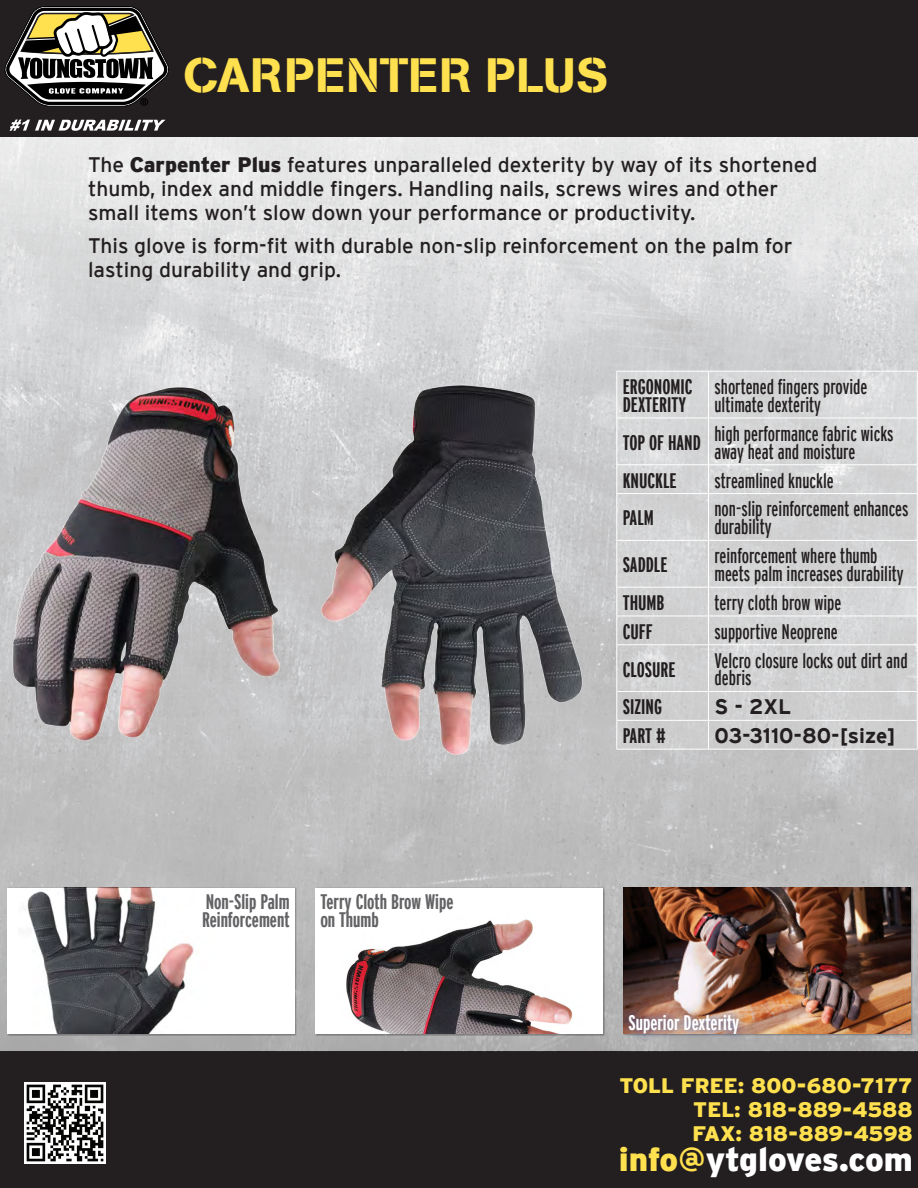
<style>
.page{position:relative;width:918px;height:1188px;background:#fff}
.page>*{position:absolute;margin:0;border:0;box-sizing:border-box;transform-origin:0 0}
.t1{font:48px "AG Book Stencil";letter-spacing:.02em;color:#ffe04e}
.t2{font:900 33px "Interstate";letter-spacing:-.01em;color:#fff}
.t3{font:21px/24px "Interstate";color:#231f20}
.t4{font:extra-condensed 21px/18px "Interstate";color:#231f20}
.t5{font:700 extra-condensed 21px/18px "Interstate";color:#231f20}
.t6{font:900 21px "Interstate";color:#ffe04e}
.t7{font:700 extra-condensed 21px "Interstate";color:#636366}
.t8{font:700 21px "Interstate";color:#231f20}
.t9{font:700 extra-condensed 21px "Interstate";color:#fff}
.s1{font-weight:900}
.s2{color:#ffe04e}
</style>
<div class="page">
<div style="left:0;top:1052px;width:918px;height:136px;background:#231f20"></div>
<img style="left:0;top:136px;width:918px;height:916px">
<div style="left:0;top:0;width:918px;height:136px;background:#231f20"></div>
<svg style="left:10px;top:120px;width:155px;height:11px"></svg>
<svg style="left:4px;top:6px;width:165px;height:101px"></svg>
<div style="left:140px;top:98px;width:8px;height:7px;border:1px solid #000001;border-radius:50%"></div>
<div style="left:617px;top:371px;width:300px;height:378px;background:#d3d4d5;border-radius:7px"></div>
<img style="left:0;top:367px;width:597px;height:422px">
<div style="left:315px;top:887px;width:290px;height:149px;background:#818080"></div>
<div style="left:315px;top:888px;width:288px;height:146px;background:#fff"></div>
<div style="left:7px;top:887px;width:290px;height:149px;background:#231f20;opacity:.35"></div>
<div style="left:7px;top:888px;width:288px;height:146px;background:#fff"></div>
<div style="left:623px;top:887px;width:290px;height:149px;background:#231f20;opacity:.35"></div>
<img style="left:623px;top:888px;width:288px;height:146px">
<div style="left:620px;top:1006px;width:128px;height:37px;background:#253f8e;opacity:.95"></div>
<img style="left:25px;top:1083px;width:81px;height:81px">
<img style="left:25px;top:888px;width:169px;height:146px">
<img style="left:346px;top:919px;width:227px;height:115px">
<hr style="left:617px;top:371px;width:91px;height:1px;background:#fff">
<hr style="left:617px;top:371px;width:1px;height:47px;background:#fff">
<hr style="left:708px;top:371px;width:209px;height:1px;background:#fff">
<hr style="left:708px;top:371px;width:1px;height:47px;background:#fff">
<hr style="left:917px;top:371px;width:1px;height:47px;background:#fff">
<hr style="left:617px;top:418px;width:91px;height:1px;background:#fff">
<hr style="left:617px;top:418px;width:1px;height:47px;background:#fff">
<hr style="left:708px;top:418px;width:209px;height:1px;background:#fff">
<hr style="left:708px;top:418px;width:1px;height:47px;background:#fff">
<hr style="left:917px;top:418px;width:1px;height:47px;background:#fff">
<hr style="left:617px;top:465px;width:91px;height:1px;background:#fff">
<svg style="left:617px;top:465px;width:1px;height:22px"></svg>
<hr style="left:708px;top:465px;width:209px;height:1px;background:#fff">
<svg style="left:708px;top:466px;width:1px;height:27px"></svg>
<svg style="left:917px;top:465px;width:1px;height:28px"></svg>
<hr style="left:617px;top:493px;width:91px;height:1px;background:#fff">
<hr style="left:617px;top:494px;width:1px;height:46px;background:#fff">
<hr style="left:708px;top:493px;width:209px;height:1px;background:#fff">
<hr style="left:708px;top:494px;width:1px;height:46px;background:#fff">
<hr style="left:917px;top:494px;width:1px;height:46px;background:#fff">
<hr style="left:617px;top:540px;width:91px;height:1px;background:#fff">
<hr style="left:617px;top:541px;width:1px;height:46px;background:#fff">
<hr style="left:708px;top:540px;width:209px;height:1px;background:#fff">
<hr style="left:708px;top:541px;width:1px;height:46px;background:#fff">
<hr style="left:917px;top:541px;width:1px;height:46px;background:#fff">
<hr style="left:617px;top:587px;width:91px;height:1px;background:#fff">
<hr style="left:708px;top:587px;width:209px;height:1px;background:#fff">
<hr style="left:617px;top:616px;width:91px;height:1px;background:#fff">
<svg style="left:617px;top:587px;width:1px;height:58px"></svg>
<hr style="left:708px;top:616px;width:209px;height:1px;background:#fff">
<svg style="left:708px;top:588px;width:1px;height:57px"></svg>
<svg style="left:917px;top:587px;width:1px;height:58px"></svg>
<hr style="left:617px;top:645px;width:91px;height:1px;background:#fff">
<hr style="left:617px;top:645px;width:1px;height:46px;background:#fff">
<hr style="left:708px;top:645px;width:209px;height:1px;background:#fff">
<hr style="left:708px;top:645px;width:1px;height:46px;background:#fff">
<hr style="left:917px;top:645px;width:1px;height:46px;background:#fff">
<hr style="left:617px;top:691px;width:91px;height:1px;background:#fff">
<hr style="left:708px;top:691px;width:209px;height:1px;background:#fff">
<hr style="left:617px;top:720px;width:91px;height:1px;background:#fff">
<hr style="left:708px;top:720px;width:209px;height:1px;background:#fff">
<svg style="left:917px;top:692px;width:1px;height:57px"></svg>
<hr style="left:617px;top:749px;width:91px;height:1px;background:#fff">
<hr style="left:708px;top:749px;width:209px;height:1px;background:#fff">
<div style="left:619px;top:693px;width:294px;height:28px;background:#cececf"></div>
<div style="left:619px;top:722px;width:294px;height:27px;background:#cdcdce"></div>
<p class="t1" style="left:183px;top:47px;width:427px">CARPENTER PLUS</p>
<p class="t3" style="left:88px;top:152px;width:731px">The <span class="s1">Carpenter Plus</span> features unparalleled dexterity by way of its shortened thumb, index and middle fingers. Handling nails, screws wires and other small items won’t slow down your performance or productivity.</p>
<p class="t3" style="left:88px;top:233px;width:706px">This glove is form-fit with durable non-slip reinforcement on the palm for lasting durability and grip.</p>
<p class="t7" style="left:206px;top:890px;width:85px">Non-Slip Palm</p>
<p class="t7" style="left:202px;top:908px;width:89px">Reinforcement</p>
<p class="t7" style="left:320px;top:890px;width:135px">Terry Cloth Brow Wipe</p>
<p class="t7" style="left:320px;top:908px;width:60px">on Thumb</p>
<p class="t5" style="left:623px;top:378px;width:71px">ERGONOMIC<br>DEXTERITY</p>
<p class="t4" style="left:714px;top:377px;width:154px">shortened fingers provide ultimate dexterity</p>
<p class="t5" style="left:623px;top:433px;width:80px">TOP OF HAND</p>
<p class="t4" style="left:714px;top:424px;width:181px">high performance fabric wicks away heat and moisture</p>
<p class="t5" style="left:623px;top:471px;width:55px">KNUCKLE</p>
<p class="t4" style="left:714px;top:471px;width:121px">streamlined knuckle</p>
<p class="t5" style="left:623px;top:509px;width:33px">PALM</p>
<p class="t4" style="left:714px;top:500px;width:195px">non-slip reinforcement enhances durability</p>
<p class="t5" style="left:623px;top:556px;width:46px">SADDLE</p>
<p class="t4" style="left:714px;top:547px;width:191px">reinforcement where thumb meets palm increases durability</p>
<p class="t5" style="left:623px;top:593px;width:43px">THUMB</p>
<p class="t4" style="left:714px;top:593px;width:128px">terry cloth brow wipe</p>
<p class="t5" style="left:623px;top:622px;width:32px">CUFF</p>
<p class="t4" style="left:714px;top:622px;width:125px">supportive Neoprene</p>
<p class="t5" style="left:623px;top:660px;width:54px">CLOSURE</p>
<p class="t4" style="left:714px;top:651px;width:195px">Velcro closure locks out dirt and debris</p>
<p class="t5" style="left:623px;top:698px;width:41px">SIZING</p>
<p class="t8" style="left:714px;top:695px;width:78px">S - 2XL</p>
<p class="t5" style="left:623px;top:727px;width:44px">PART #</p>
<p class="t8" style="left:714px;top:724px;width:182px">03-3110-80-[size]</p>
<p class="t9" style="left:628px;top:1011px;width:112px">Superior Dexterity</p>
<p class="t6" style="left:619px;top:1073px;width:295px">TOLL FREE: 800-680-7177</p>
<p class="t6" style="left:693px;top:1097px;width:221px">TEL: 818-889-4588</p>
<p class="t6" style="left:693px;top:1121px;width:222px">FAX: 818-889-4598</p>
<p class="t2" style="left:619px;top:1140px;width:296px"><span class="s2">info@</span>ytgloves.com</p>
</div>
